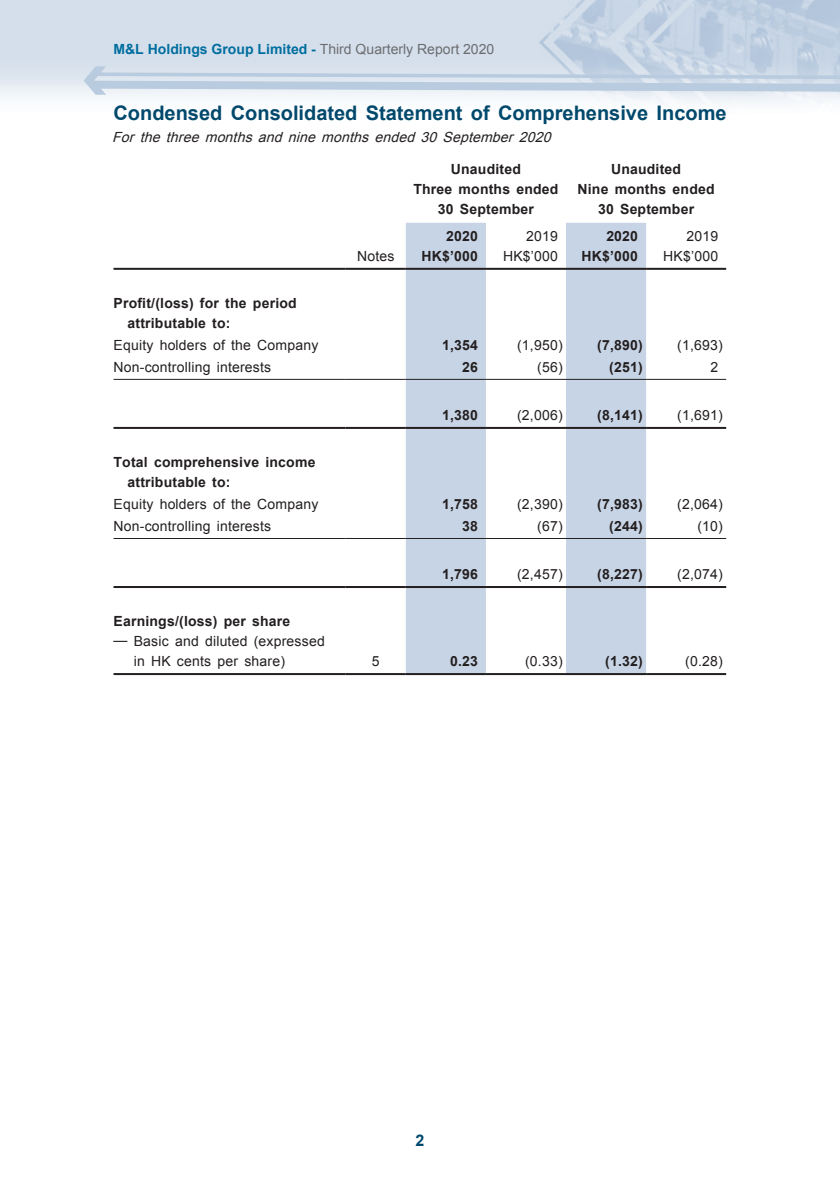
<style>
.page{position:relative;width:840px;height:1191px;background:#fff}
.page>*{position:absolute;margin:0;border:0;box-sizing:border-box;transform-origin:0 0}
._02a_Title{font:700 20px "Arial";color:#00486c}
.t1{font:700 16px "Arial";color:#00486c}
._01_Body_Text{font:700 14px/20px "Arial";letter-spacing:.015em;color:#231f20;text-align:center}
._15_Table_Stub{font:14px/20px "Arial";letter-spacing:.015em;color:#231f20}
._01_Body_Text-2{font:14px "Arial";letter-spacing:.015em;color:#231f20}
._15_Table_Stub-2{font:700 14px/20px "Arial";letter-spacing:.015em;color:#231f20}
._01_Body_Text-3{font:italic 14px "Arial";color:#231f20}
.t2{font:700 14px "Arial";color:#006e9f}
.s1{font-weight:400;color:#6c6d70}
</style>
<div class="page">
<img style="left:0;top:0;width:839px;height:676px">
<svg style="left:83px;top:66px;width:756px;height:29px;background:#cedae8"></svg>
<svg style="left:405px;top:223px;width:240px;height:450px;fill:#c7d4e5"></svg>
<hr style="left:113px;top:268px;width:232px;height:2px;background:#231f20">
<hr style="left:345px;top:268px;width:60px;height:2px;background:#231f20">
<hr style="left:405px;top:268px;width:80px;height:2px;background:#231f20">
<hr style="left:485px;top:268px;width:80px;height:2px;background:#231f20">
<hr style="left:565px;top:268px;width:80px;height:2px;background:#231f20">
<hr style="left:645px;top:268px;width:80px;height:2px;background:#231f20">
<hr style="left:113px;top:379px;width:232px;height:1px;background:#231f20">
<hr style="left:345px;top:379px;width:60px;height:1px;background:#231f20">
<hr style="left:405px;top:379px;width:80px;height:1px;background:#231f20">
<hr style="left:485px;top:379px;width:80px;height:1px;background:#231f20">
<hr style="left:565px;top:379px;width:80px;height:1px;background:#231f20">
<hr style="left:645px;top:379px;width:80px;height:1px;background:#231f20">
<hr style="left:113px;top:427px;width:232px;height:2px;background:#231f20">
<hr style="left:345px;top:427px;width:60px;height:2px;background:#231f20">
<hr style="left:405px;top:427px;width:80px;height:2px;background:#231f20">
<hr style="left:485px;top:427px;width:80px;height:2px;background:#231f20">
<hr style="left:565px;top:427px;width:80px;height:2px;background:#231f20">
<hr style="left:645px;top:427px;width:80px;height:2px;background:#231f20">
<hr style="left:113px;top:538px;width:232px;height:1px;background:#231f20">
<hr style="left:345px;top:538px;width:60px;height:1px;background:#231f20">
<hr style="left:405px;top:538px;width:80px;height:1px;background:#231f20">
<hr style="left:485px;top:538px;width:80px;height:1px;background:#231f20">
<hr style="left:565px;top:538px;width:80px;height:1px;background:#231f20">
<hr style="left:645px;top:538px;width:80px;height:1px;background:#231f20">
<hr style="left:113px;top:586px;width:232px;height:2px;background:#231f20">
<hr style="left:345px;top:586px;width:60px;height:2px;background:#231f20">
<hr style="left:405px;top:586px;width:80px;height:2px;background:#231f20">
<hr style="left:485px;top:586px;width:80px;height:2px;background:#231f20">
<hr style="left:565px;top:586px;width:80px;height:2px;background:#231f20">
<hr style="left:645px;top:586px;width:80px;height:2px;background:#231f20">
<hr style="left:113px;top:673px;width:232px;height:2px;background:#231f20">
<hr style="left:345px;top:673px;width:60px;height:2px;background:#231f20">
<hr style="left:405px;top:673px;width:80px;height:2px;background:#231f20">
<hr style="left:485px;top:673px;width:80px;height:2px;background:#231f20">
<hr style="left:565px;top:673px;width:80px;height:2px;background:#231f20">
<hr style="left:645px;top:673px;width:80px;height:2px;background:#231f20">
<p class="t2" style="left:113px;top:40px;width:382px">M&amp;L Holdings Group Limited - <span class="s1">Third Quarterly Report 2020</span></p>
<p class="_02a_Title" style="left:113px;top:100px;width:614px">Condensed Consolidated Statement of Comprehensive Income</p>
<p class="_01_Body_Text-3" style="left:112px;top:128px;width:445px">For the three months and nine months ended 30 September 2020</p>
<p class="_01_Body_Text" style="left:413px;top:159px;width:146px">Unaudited<br>Three months ended<br>30 September</p>
<p class="_01_Body_Text" style="left:577px;top:159px;width:138px">Unaudited<br>Nine months ended<br>30 September</p>
<p class="_01_Body_Text" style="left:446px;top:226px;width:33px">2020</p>
<p class="_01_Body_Text-2" style="left:526px;top:227px;width:33px">2019</p>
<p class="_01_Body_Text" style="left:606px;top:226px;width:33px">2020</p>
<p class="_01_Body_Text-2" style="left:686px;top:227px;width:33px">2019</p>
<p class="_01_Body_Text-2" style="left:357px;top:247px;width:39px">Notes</p>
<p class="_01_Body_Text" style="left:421px;top:246px;width:58px">HK$’000</p>
<p class="_01_Body_Text-2" style="left:503px;top:247px;width:56px">HK$’000</p>
<p class="_01_Body_Text" style="left:581px;top:246px;width:58px">HK$’000</p>
<p class="_01_Body_Text-2" style="left:663px;top:247px;width:56px">HK$’000</p>
<p class="_15_Table_Stub-2" style="left:127px;top:293px;width:171px;text-indent:-14px">Profit/(loss) for the period attributable to:</p>
<p class="_15_Table_Stub" style="left:113px;top:335px;width:206px">Equity holders of the Company</p>
<p class="_01_Body_Text" style="left:442px;top:335px;width:37px">1,354</p>
<p class="_01_Body_Text-2" style="left:517px;top:336px;width:47px">(1,950)</p>
<p class="_01_Body_Text" style="left:597px;top:335px;width:47px">(7,890)</p>
<p class="_01_Body_Text-2" style="left:677px;top:336px;width:47px">(1,693)</p>
<p class="_15_Table_Stub" style="left:113px;top:357px;width:159px">Non-controlling interests</p>
<p class="_01_Body_Text" style="left:462px;top:357px;width:17px">26</p>
<p class="_01_Body_Text-2" style="left:537px;top:358px;width:27px">(56)</p>
<p class="_01_Body_Text" style="left:609px;top:357px;width:35px">(251)</p>
<p class="_01_Body_Text-2" style="left:710px;top:358px;width:9px">2</p>
<p class="_01_Body_Text" style="left:442px;top:405px;width:37px">1,380</p>
<p class="_01_Body_Text-2" style="left:517px;top:406px;width:47px">(2,006)</p>
<p class="_01_Body_Text" style="left:597px;top:405px;width:47px">(8,141)</p>
<p class="_01_Body_Text-2" style="left:677px;top:406px;width:47px">(1,691)</p>
<p class="_15_Table_Stub-2" style="left:127px;top:452px;width:189px;text-indent:-14px">Total comprehensive income attributable to:</p>
<p class="_15_Table_Stub" style="left:113px;top:494px;width:206px">Equity holders of the Company</p>
<p class="_01_Body_Text" style="left:442px;top:494px;width:37px">1,758</p>
<p class="_01_Body_Text-2" style="left:517px;top:495px;width:47px">(2,390)</p>
<p class="_01_Body_Text" style="left:597px;top:494px;width:47px">(7,983)</p>
<p class="_01_Body_Text-2" style="left:677px;top:495px;width:47px">(2,064)</p>
<p class="_15_Table_Stub" style="left:113px;top:516px;width:159px">Non-controlling interests</p>
<p class="_01_Body_Text" style="left:462px;top:516px;width:17px">38</p>
<p class="_01_Body_Text-2" style="left:537px;top:517px;width:27px">(67)</p>
<p class="_01_Body_Text" style="left:609px;top:516px;width:35px">(244)</p>
<p class="_01_Body_Text-2" style="left:697px;top:517px;width:27px">(10)</p>
<p class="_01_Body_Text" style="left:442px;top:565px;width:37px">1,796</p>
<p class="_01_Body_Text-2" style="left:517px;top:565px;width:47px">(2,457)</p>
<p class="_01_Body_Text" style="left:597px;top:565px;width:47px">(8,227)</p>
<p class="_01_Body_Text-2" style="left:677px;top:565px;width:47px">(2,074)</p>
<p class="_15_Table_Stub-2" style="left:113px;top:612px;width:178px">Earnings/(loss) per share</p>
<p class="_15_Table_Stub" style="left:134px;top:631px;width:192px;text-indent:-20px">— Basic and diluted (expressed in HK cents per share)</p>
<p class="_01_Body_Text-2" style="left:371px;top:652px;width:9px">5</p>
<p class="_01_Body_Text" style="left:450px;top:652px;width:29px">0.23</p>
<p class="_01_Body_Text-2" style="left:525px;top:652px;width:39px">(0.33)</p>
<p class="_01_Body_Text" style="left:605px;top:652px;width:39px">(1.32)</p>
<p class="_01_Body_Text-2" style="left:685px;top:652px;width:39px">(0.28)</p>
<p class="t1" style="left:415px;top:1130px;width:10px">2</p>
</div>
